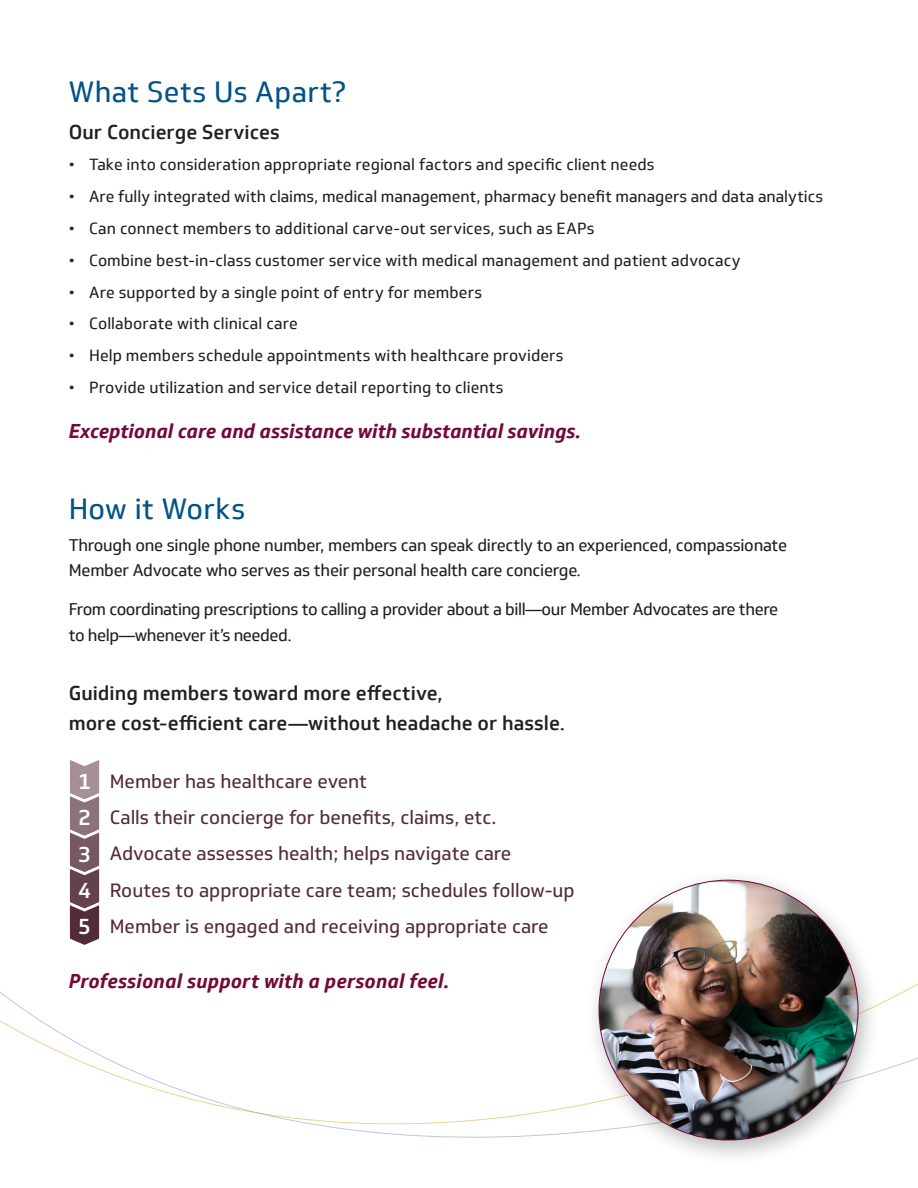
<style>
.page{position:relative;width:918px;height:1188px;background:#fff}
.page>*{position:absolute;margin:0;border:0;box-sizing:border-box;transform-origin:0 0}
.t1{font:28.5px "Soleto";letter-spacing:.015em;color:#015386}
.t2{font:500 22.05px/36.3px "Soleto";color:#fff;text-align:justify}
.t3{font:500 19.5px/30px "Soleto";color:#231f20}
.Emphasis{font:italic 700 19.5px "Soleto";color:#730a3b}
.t4{font:18.9px/36.3px "Soleto";color:#522a39}
.BODY{font:16.5px/25.5px "Soleto";letter-spacing:-.025em;color:#231f20}
.t5{font:15.75px "Soleto";letter-spacing:.005em;color:#231f20}
</style>
<div class="page">
<svg style="left:0;top:983px;width:918px;height:155px"></svg>
<div style="left:585px;top:869px;width:296px;height:297px;background:#231f20;opacity:.3"></div>
<div style="left:599px;top:880px;width:259px;height:260px;background:#231f20;opacity:.3"></div>
<img style="left:599px;top:880px;width:259px;height:260px;border-radius:130px">
<svg style="left:69px;top:760px;width:31px;height:185px;background:#8e737b"></svg>
<h2 class="t1" style="left:69px;top:75px;width:279px">What Sets Us Apart?</h2>
<h3 class="t3" style="left:69px;top:117px;width:212px">Our Concierge Services</h3>
<p class="t5" style="left:69px;top:155px;width:587px">• Take into consideration appropriate regional factors and specific client needs</p>
<p class="t5" style="left:69px;top:187px;width:756px">• Are fully integrated with claims, medical management, pharmacy benefit managers and data analytics</p>
<p class="t5" style="left:69px;top:219px;width:527px">• Can connect members to additional carve-out services, such as EAPs</p>
<p class="t5" style="left:69px;top:251px;width:673px">• Combine best-in-class customer service with medical management and patient advocacy</p>
<p class="t5" style="left:69px;top:283px;width:415px">• Are supported by a single point of entry for members</p>
<p class="t5" style="left:69px;top:314px;width:231px">• Collaborate with clinical care</p>
<p class="t5" style="left:69px;top:346px;width:496px">• Help members schedule appointments with healthcare providers</p>
<p class="t5" style="left:69px;top:378px;width:436px">• Provide utilization and service detail reporting to clients</p>
<p class="Emphasis" style="left:69px;top:419px;width:514px">Exceptional care and assistance with substantial savings.</p>
<h3 class="t1" style="left:69px;top:491px;width:178px">How it Works</h3>
<p class="BODY" style="left:69px;top:532px;width:720px">Through one single phone number, members can speak directly to an experienced, compassionate<br>Member Advocate who serves as their personal health care concierge.</p>
<p class="BODY" style="left:69px;top:597px;width:711px">From coordinating prescriptions to calling a provider about a bill—our Member Advocates are there to help—whenever it’s needed.</p>
<h3 class="t3" style="left:69px;top:678px;width:498px">Guiding members toward more effective,<br>more cost-efficient care—without headache or hassle.</h3>
<p class="t2" style="left:78px;top:763px;width:14px">1<br>2<br>3<br>4<br>5</p>
<p class="t4" style="left:110px;top:763px;width:466px">Member has healthcare event<br>Calls their concierge for benefits, claims, etc.<br>Advocate assesses health; helps navigate care Routes to appropriate care team; schedules follow-up Member is engaged and receiving appropriate care</p>
<p class="Emphasis" style="left:69px;top:969px;width:382px">Professional support with a personal feel.</p>
</div>
